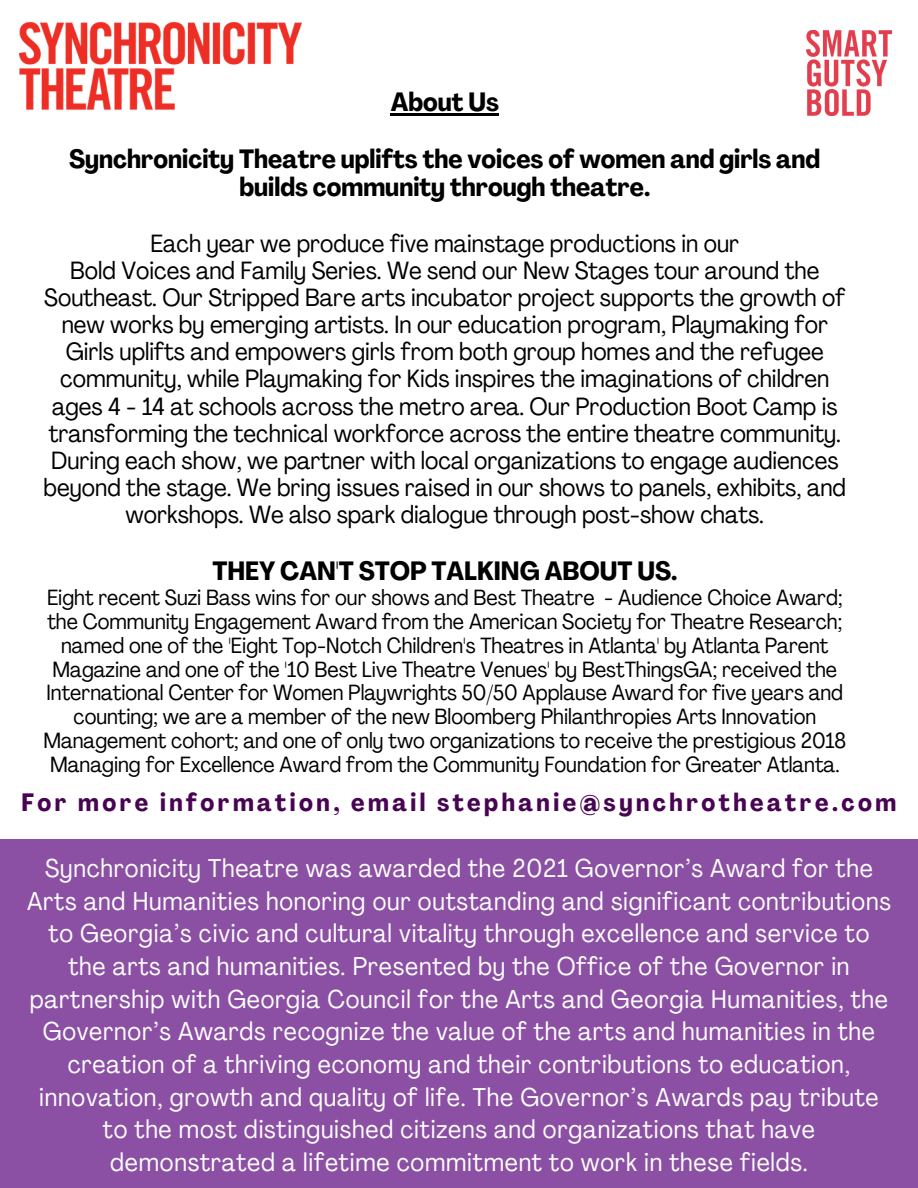
<style>
.page{position:relative;width:918px;height:1188px;background:#fff}
.page>*{position:absolute;margin:0;border:0;box-sizing:border-box;transform-origin:0 0}
.t1{font:700 condensed 26.1px/28.2px "Agrandir";color:#000;text-align:center}
.t2{font:condensed 25.5px/32.7px "Agrandir";letter-spacing:.03em;color:#fefefe;text-align:center}
.t3{font:700 condensed 24.75px "Agrandir";letter-spacing:.14em;color:#480453}
.t4{font:condensed 24.6px/27.2px "Agrandir";color:#000;text-align:center}
.t5{font:condensed 21.75px/23.9px "Agrandir";color:#000;text-align:center}
</style>
<div class="page">
<div style="left:0;top:839px;width:918px;height:349px;background:#8b50a3"></div>
<img style="left:19px;top:22px;width:283px;height:88px">
<hr style="left:391px;top:114px;width:108px;height:2px;background:#000">
<img style="left:806px;top:30px;width:86px;height:86px">
<p class="t1" style="left:391px;top:91px;width:110px">About Us</p>
<h1 class="t1" style="left:69px;top:147px;width:753px">Synchronicity Theatre uplifts the voices of women and girls and builds community through theatre.</h1>
<h1 class="t4" style="left:44px;top:232px;width:804px">Each year we produce five mainstage productions in our<br>Bold Voices and Family Series. We send our New Stages tour around the Southeast. Our Stripped Bare arts incubator project supports the growth of new works by emerging artists. In our education program, Playmaking for Girls uplifts and empowers girls from both group homes and the refugee community, while Playmaking for Kids inspires the imaginations of children ages 4 - 14 at schools across the metro area. Our Production Boot Camp is transforming the technical workforce across the entire theatre community.<br>During each show, we partner with local organizations to engage audiences beyond the stage. We bring issues raised in our shows to panels, exhibits, and workshops. We also spark dialogue through post-show chats.</h1>
<h2 class="t1" style="left:212px;top:559px;width:467px">THEY CAN'T STOP TALKING ABOUT US.</h2>
<p class="t5" style="left:43px;top:587px;width:804px">Eight recent Suzi Bass wins for our shows and Best Theatre - Audience Choice Award; the Community Engagement Award from the American Society for Theatre Research; named one of the 'Eight Top-Notch Children's Theatres in Atlanta' by Atlanta Parent Magazine and one of the '10 Best Live Theatre Venues' by BestThingsGA; received the International Center for Women Playwrights 50/50 Applause Award for five years and counting; we are a member of the new Bloomberg Philanthropies Arts Innovation Management cohort; and one of only two organizations to receive the prestigious 2018<br>Managing for Excellence Award from the Community Foundation for Greater Atlanta.</p>
<p class="t3" style="left:22px;top:792px;width:876px">For more information, email stephanie@synchrotheatre.com</p>
<p class="t2" style="left:27px;top:854px;width:865px">Synchronicity Theatre was awarded the 2021 Governor’s Award for the Arts and Humanities honoring our outstanding and significant contributions to Georgia’s civic and cultural vitality through excellence and service to the arts and humanities. Presented by the Office of the Governor in partnership with Georgia Council for the Arts and Georgia Humanities, the Governor’s Awards recognize the value of the arts and humanities in the creation of a thriving economy and their contributions to education, innovation, growth and quality of life. The Governor’s Awards pay tribute to the most distinguished citizens and organizations that have demonstrated a lifetime commitment to work in these fields.</p>
</div>
